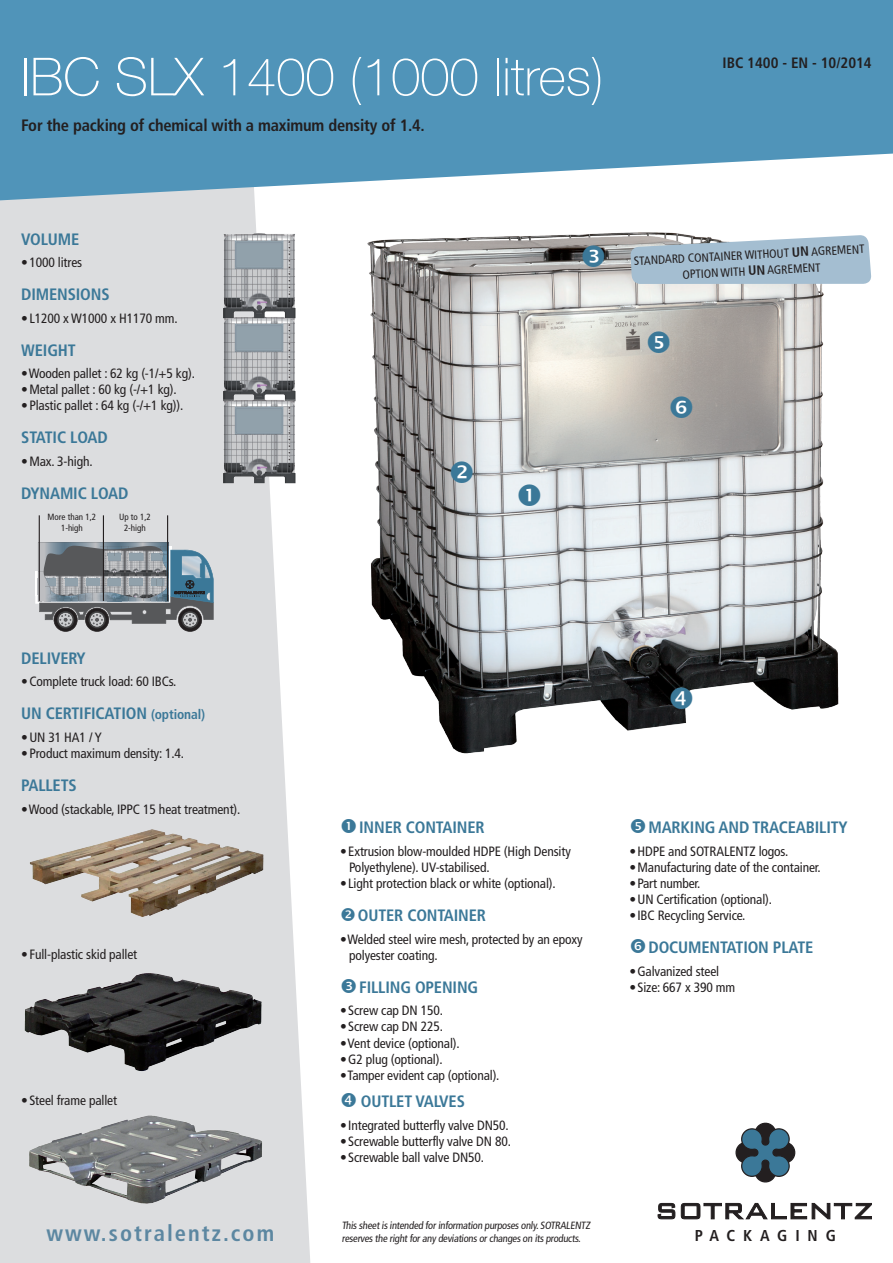
<style>
.page{position:relative;width:893px;height:1263px;background:#fff}
.page>*{position:absolute;margin:0;border:0;box-sizing:border-box;transform-origin:0 0}
.t1{font:100 52.5px "Helvetica Neue LTW1 G";color:#fff}
.t2{font:700 condensed 22.5px "Frutiger LT Std";letter-spacing:.09em;color:#5c87a1}
.t3{font:700 condensed 16.5px "Frutiger LT Std";letter-spacing:-.01em;color:#3b7898}
.t4{font:700 condensed 16.5px "Frutiger LT Std";letter-spacing:-.01em;color:#231f20}
.t5{font:700 condensed 15.75px "Frutiger LT Std";letter-spacing:.5em;color:#231f20}
.t6{font:700 condensed 15px "Frutiger LT Std";color:#231f20}
.t7{font:condensed 13.5px/16.2px "Frutiger LT Std";letter-spacing:-.01em;color:#231f20}
.t8{font:700 condensed 13.5px "Frutiger LT Std";letter-spacing:-.01em;color:#3b7898}
.t9{font:condensed 12px "Frutiger LT Std";color:#231f20}
.t10{font:condensed 10.5px/12.6px "Frutiger LT Std";color:#231f20}
.t11{font:condensed 9px/10.8px "Frutiger LT Std";color:#231f20;text-align:center}
.s1{font-weight:700;font-size:13.5px}
.s2{font-weight:700}
</style>
<div class="page">
<img style="left:367px;top:232px;width:472px;height:522px">
<div style="left:672px;top:689px;width:21px;height:19px;border:2px solid #fff;border-radius:50%"></div>
<svg style="left:0;top:200px;width:310px;height:1063px;background:#dfe0e1"></svg>
<svg style="left:0;top:0;width:893px;height:200px;background:#639fc0"></svg>
<img style="left:221px;top:319px;width:76px;height:79px">
<img style="left:221px;top:232px;width:76px;height:87px">
<img style="left:221px;top:398px;width:76px;height:86px">
<img style="left:22px;top:824px;width:247px;height:97px">
<img style="left:27px;top:1112px;width:237px;height:93px">
<img style="left:21px;top:970px;width:243px;height:104px">
<svg style="left:658px;top:1203px;width:17px;height:16px"></svg>
<svg style="left:681px;top:1203px;width:191px;height:16px"></svg>
<svg style="left:735px;top:1123px;width:61px;height:60px"></svg>
<svg style="left:630px;top:235px;width:242px;height:49px;background:#abc1d1"></svg>
<svg style="left:35px;top:542px;width:179px;height:90px;background:#838c93"></svg>
<hr style="left:167px;top:515px;width:1px;height:86px;background:#231f20">
<hr style="left:103px;top:515px;width:1px;height:86px;background:#231f20">
<hr style="left:39px;top:515px;width:1px;height:86px;background:#231f20">
<svg style="left:671px;top:396px;width:21px;height:22px"></svg>
<svg style="left:671px;top:687px;width:21px;height:22px"></svg>
<svg style="left:583px;top:245px;width:21px;height:22px"></svg>
<svg style="left:519px;top:484px;width:21px;height:22px"></svg>
<svg style="left:451px;top:460px;width:22px;height:22px"></svg>
<svg style="left:648px;top:331px;width:22px;height:22px"></svg>
<h1 class="t1" style="left:21px;top:46px;width:584px">IBC SLX 1400 (1000 litres)</h1>
<p class="t4" style="left:21px;top:115px;width:405px">FOR THE PACKING OF CHEMICAL WITH A MAXIMUM DENSITY OF 1.4.</p>
<p class="t6" style="left:722px;top:54px;width:151px">IBC 1400 - EN - 10/2014</p>
<p class="t3" style="left:21px;top:229px;width:10px">VOLU</p>
<p class="t3" style="left:58px;top:229px;width:21px">ME</p>
<p class="t7" style="left:21px;top:254px;width:62px">• 1000 litres</p>
<p class="t3" style="left:21px;top:284px;width:38px">DIMENSIONS</p>
<p class="t7" style="left:21px;top:310px;width:158px">• L1200 x W1000 x H1170 mm.</p>
<p class="t3" style="left:21px;top:340px;width:56px">WEIGHT</p>
<p class="t7" style="left:21px;top:365px;width:175px">• Wooden pallet : 62 kg (-1/+5 kg).</p>
<p class="t7" style="left:21px;top:381px;width:157px">• Metal pallet : 60 kg (-/+1 kg).</p>
<p class="t7" style="left:21px;top:398px;width:164px">• Plastic pallet : 64 kg (-/+1 kg)).</p>
<p class="t3" style="left:21px;top:428px;width:9px">STATIC</p>
<p class="t3" style="left:70px;top:428px;width:39px">LOA D</p>
<p class="t7" style="left:21px;top:453px;width:73px">• Max. 3-high.</p>
<p class="t3" style="left:21px;top:483px;width:109px">DYNAMIC LOAD</p>
<p class="t11" style="left:48px;top:511px;width:50px">More than 1,2<br>1-high</p>
<p class="t11" style="left:119px;top:511px;width:33px">Up to 1,2<br>2-high</p>
<p class="t9" style="left:634px;top:254px;width:10px;rotate:-3deg">standardcontainerwithout</p>
<p class="t9" style="left:792px;top:246px;width:27px;rotate:-3deg"><span class="s1">UN</span> agrement</p>
<p class="t9" style="left:682px;top:268px;width:10px;rotate:-3deg">optionwith</p>
<p class="t9" style="left:748px;top:264px;width:27px;rotate:-3deg"><span class="s1">UN</span> agrement</p>
<p class="t3" style="left:21px;top:648px;width:19px">DELIVERY</p>
<p class="t7" style="left:21px;top:674px;width:157px">• Complete truck load: 60 IBCs.</p>
<p class="t3" style="left:21px;top:704px;width:34px">UN CERTIFICATION</p>
<p class="t8" style="left:151px;top:707px;width:56px">(OPTIONAL)</p>
<p class="t7" style="left:21px;top:729px;width:82px">• UN 31 HA1 /Y</p>
<p class="t7" style="left:21px;top:745px;width:164px">• Product maximum density: 1.4.</p>
<p class="t3" style="left:21px;top:776px;width:57px">PALLETS</p>
<p class="t7" style="left:21px;top:801px;width:221px">• Wood (stackable, IPPC 15 heat treatment).</p>
<p class="t7" style="left:21px;top:947px;width:117px">• Full-plastic skid pallet</p>
<p class="t7" style="left:21px;top:1092px;width:97px">• Steel frame pallet</p>
<h2 class="t2" style="left:46px;top:1220px;width:229px">WWW.SOTRALENTZ.COM</h2>
<p class="t3" style="left:359px;top:818px;width:127px">INNER CONTAINER</p>
<p class="t7" style="left:349px;top:843px;width:223px;text-indent:-9px">• Extrusion blow-moulded HDPE (High Density<br>Polyethylene). UV-stabilised.</p>
<p class="t7" style="left:340px;top:875px;width:217px">• Light protection black or white (optional).</p>
<p class="t3" style="left:358px;top:905px;width:130px">OUTER CONTAINER</p>
<p class="t7" style="left:349px;top:931px;width:235px;text-indent:-9px">• Welded steel wire mesh, protected by an epoxy polyester coating.</p>
<p class="t3" style="left:359px;top:977px;width:120px">FILLING OPENING</p>
<p class="t7" style="left:340px;top:1002px;width:104px">• Screw cap DN 150.</p>
<p class="t7" style="left:340px;top:1019px;width:104px"><span class="s2">•</span> Screw cap DN 225.</p>
<p class="t7" style="left:340px;top:1035px;width:121px"><span class="s2">•</span>Vent device (optional).</p>
<p class="t7" style="left:340px;top:1051px;width:104px"><span class="s2">•</span>G2 plug (optional).</p>
<p class="t7" style="left:340px;top:1067px;width:161px">• Tamper evident cap (optional).</p>
<p class="t3" style="left:361px;top:1091px;width:105px">OUTLET VALVES</p>
<p class="t7" style="left:340px;top:1117px;width:170px">• Integrated butterfly valve DN50.</p>
<p class="t7" style="left:340px;top:1133px;width:172px">• Screwable butterfly valve DN 80.</p>
<p class="t7" style="left:340px;top:1149px;width:145px">• Screwable ball valve DN50.</p>
<p class="t10" style="left:342px;top:1219px;width:251px">This sheet is intended for information purposes only. SOTRALENTZ reserves the right for any deviations or changes on its products.</p>
<p class="t3" style="left:648px;top:818px;width:51px">MARKING</p>
<p class="t3" style="left:719px;top:818px;width:43px">AN D TRACEABILITY</p>
<p class="t7" style="left:629px;top:843px;width:160px">• HDPE and SOTRALENTZ logos.</p>
<p class="t7" style="left:629px;top:859px;width:193px">• Manufacturing date of the container.</p>
<p class="t7" style="left:629px;top:875px;width:73px">• Part number.</p>
<p class="t7" style="left:629px;top:891px;width:144px">• UN Certification (optional).</p>
<p class="t7" style="left:629px;top:908px;width:118px">• IBC Recycling Service.</p>
<p class="t3" style="left:648px;top:938px;width:63px">DOCUMENTATION</p>
<p class="t3" style="left:773px;top:938px;width:9px">PLATE</p>
<p class="t7" style="left:629px;top:963px;width:91px">• Galvanized steel</p>
<p class="t7" style="left:629px;top:979px;width:107px">• Size: 667 x 390 mm</p>
<p class="t5" style="left:695px;top:1226px;width:143px">PACKAGING</p>
</div>
